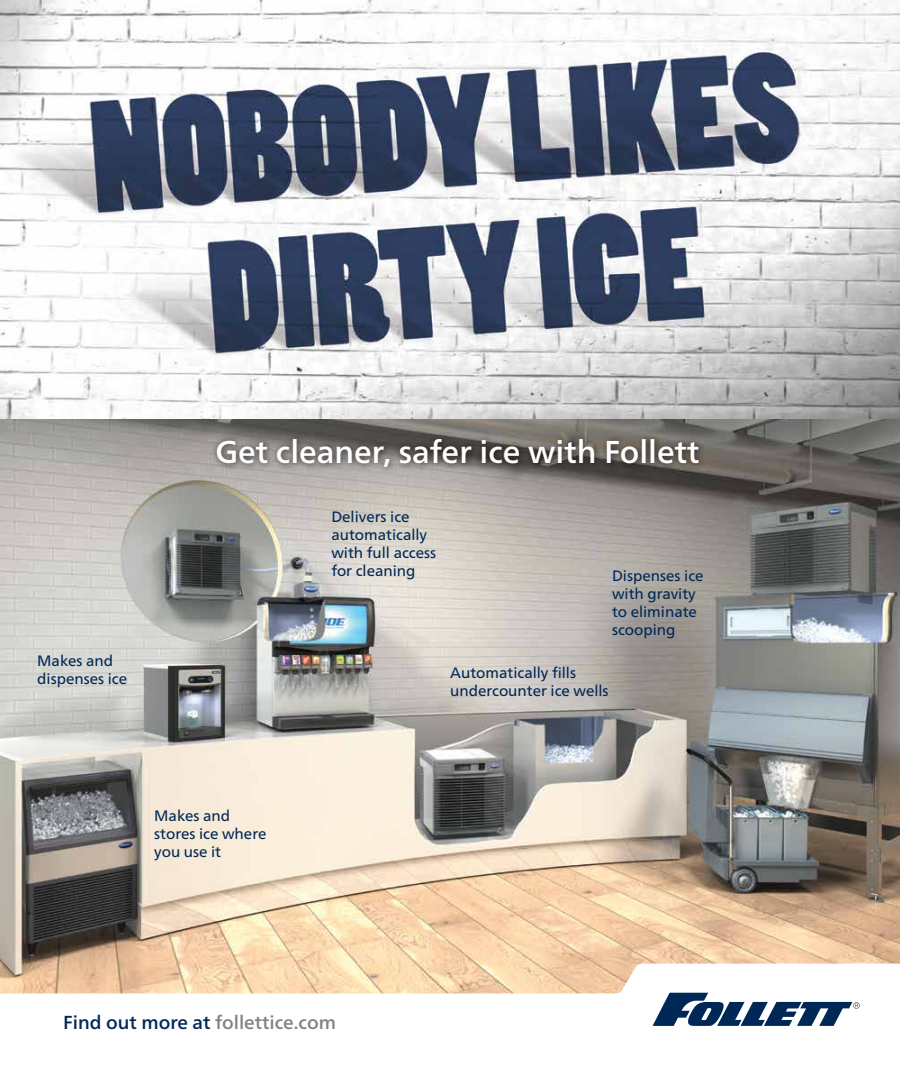
<style>
.page{position:relative;width:900px;height:1080px;background:#fff}
.page>*{position:absolute;margin:0;border:0;box-sizing:border-box;transform-origin:0 0}
.t1{font:500 31.62px "Frutiger Neue LT Pro";color:#fff}
.t2{font:500 18.88px "Frutiger Neue LT Pro";color:#808285}
.t3{font:15px/18.1px "Frutiger Neue LT Pro";color:#002856}
.s1{color:#002856}
</style>
<div class="page">
<img style="left:0;top:0;width:900px;height:963px">
<svg style="left:0;top:963px;width:900px;height:63px"></svg>
<div style="left:211px;top:433px;width:495px;height:42px;background:#000;opacity:.75"></div>
<svg style="left:653px;top:993px;width:207px;height:33px"></svg>
<h1 class="t1" style="left:215px;top:433px;width:485px">Get cleaner, safer ice with Follett</h1>
<p class="t3" style="left:37px;top:652px;width:91px">Makes and dispenses ice</p>
<p class="t3" style="left:154px;top:806px;width:114px">Makes and stores ice where you use it</p>
<p class="t3" style="left:331px;top:508px;width:106px">Delivers ice automatically with full access for cleaning</p>
<p class="t3" style="left:612px;top:566px;width:93px">Dispenses ice with gravity to eliminate scooping</p>
<p class="t3" style="left:450px;top:664px;width:160px">Automatically fills undercounter ice wells</p>
<p class="t2" style="left:63px;top:1011px;width:274px"><span class="s1">Find out more at</span> follettice.com</p>
</div>
